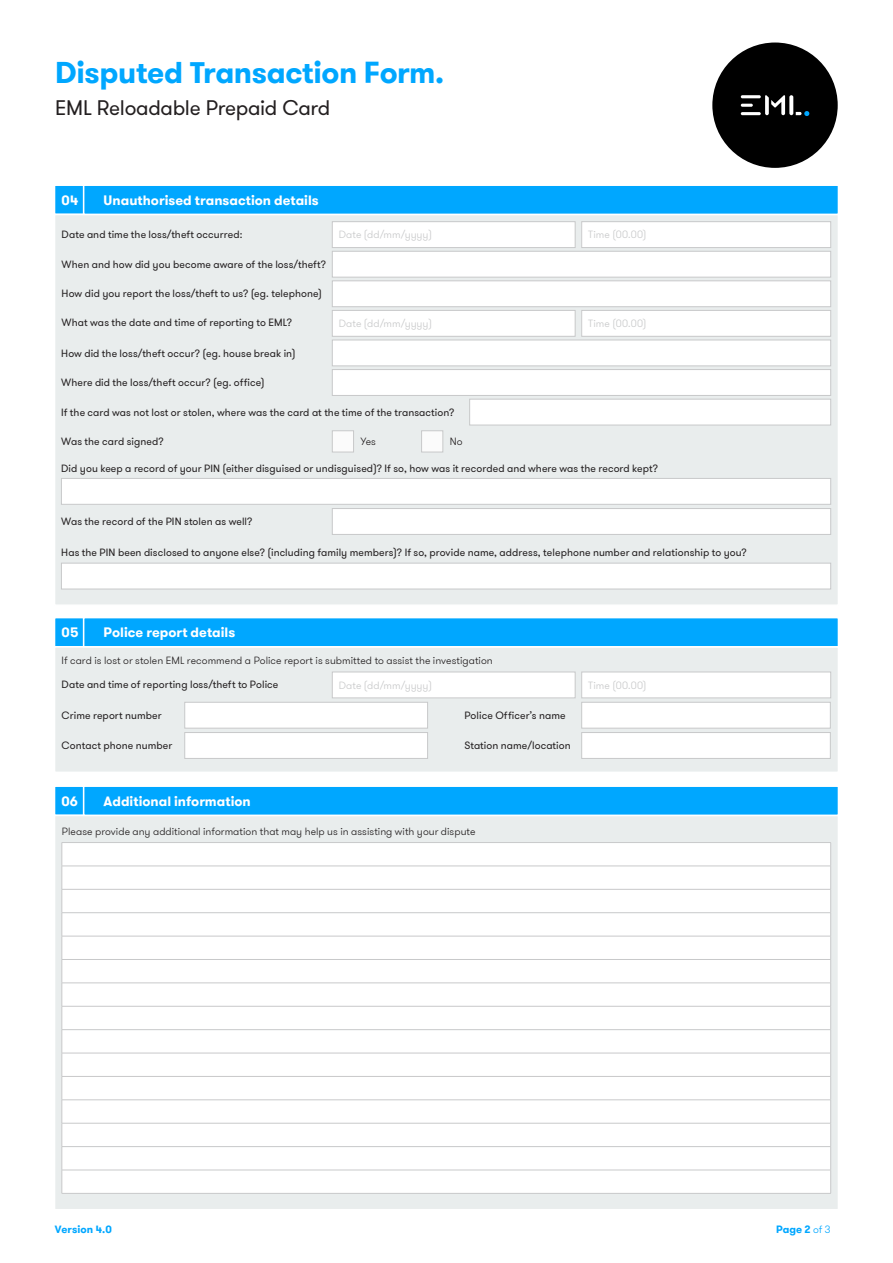
<style>
.page{position:relative;width:893px;height:1263px;background:#fff}
.page>*{position:absolute;margin:0;border:0;box-sizing:border-box;transform-origin:0 0}
.Header_1{font:700 30px "GT Walsheim Pro";letter-spacing:-.015em;color:#00a7ff}
.Header_3{font:21px "GT Walsheim Pro";letter-spacing:-.015em;color:#231f20}
._1_Field_Header{font:700 13.5px "GT Walsheim Pro";color:#fff}
.Header_3-2{font:10.5px "GT Walsheim Pro";letter-spacing:.01em;color:#231f20}
.body_copy_LIGHT{font:300 10.5px "GT Walsheim Pro";letter-spacing:.005em;color:#c8c9ca}
.Header_3-3{font:300 10.5px "GT Walsheim Pro";letter-spacing:.005em;color:#231f20}
.body_copy_LIGHT-2{font:300 10.5px "GT Walsheim Pro";letter-spacing:.005em;color:#231f20}
.Header_3-4{font:700 10.5px "GT Walsheim Pro";letter-spacing:.01em;color:#00a7ff}
.body_copy_MEDIUM{font:300 10.5px "GT Walsheim Pro";color:#231f20}
.s1{font-weight:300}
</style>
<div class="page">
<div style="left:712px;top:43px;width:126px;height:125px;background:#000;border-radius:50%"></div>
<hr style="left:741px;top:112px;width:20px;height:3px;background:#fff;border-radius:2px">
<hr style="left:741px;top:95px;width:20px;height:3px;background:#fff;border-radius:2px">
<svg style="left:741px;top:104px;width:12px;height:3px"></svg>
<svg style="left:789px;top:95px;width:4px;height:20px"></svg>
<svg style="left:796px;top:111px;width:13px;height:5px"></svg>
<svg style="left:765px;top:95px;width:20px;height:20px"></svg>
<div style="left:55px;top:216px;width:783px;height:389px;background:#e9eded"></div>
<svg style="left:55px;top:186px;width:783px;height:30px;background:#14adfe"></svg>
<div style="left:332px;top:251px;width:499px;height:26px;background:#fff;border:1px solid #c8c9ca"></div>
<div style="left:332px;top:340px;width:499px;height:26px;background:#fff;border:1px solid #c8c9ca"></div>
<div style="left:332px;top:281px;width:499px;height:26px;background:#fff;border:1px solid #c8c9ca"></div>
<div style="left:332px;top:369px;width:499px;height:27px;background:#fff;border:1px solid #c8c9ca"></div>
<div style="left:332px;top:508px;width:499px;height:27px;background:#fff;border:1px solid #c8c9ca"></div>
<div style="left:469px;top:399px;width:362px;height:26px;background:#fff;border:1px solid #c8c9ca"></div>
<div style="left:61px;top:478px;width:770px;height:26px;background:#fff;border:1px solid #c8c9ca"></div>
<div style="left:61px;top:563px;width:770px;height:26px;background:#fff;border:1px solid #c8c9ca"></div>
<div style="left:332px;top:222px;width:243px;height:26px;background:#fff"></div>
<div style="left:332px;top:221px;width:243px;height:27px;border:1px solid #c8c9ca"></div>
<div style="left:582px;top:222px;width:249px;height:26px;background:#fff"></div>
<div style="left:581px;top:221px;width:250px;height:27px;border:1px solid #c8c9ca"></div>
<div style="left:332px;top:310px;width:243px;height:26px;background:#fff"></div>
<div style="left:332px;top:310px;width:243px;height:26px;border:1px solid #c8c9ca"></div>
<div style="left:582px;top:310px;width:249px;height:26px;background:#fff"></div>
<div style="left:581px;top:310px;width:250px;height:26px;border:1px solid #c8c9ca"></div>
<svg style="left:332px;top:430px;width:22px;height:22px"></svg>
<svg style="left:421px;top:430px;width:22px;height:22px"></svg>
<div style="left:55px;top:648px;width:783px;height:124px;background:#e9eded"></div>
<div style="left:55px;top:618px;width:783px;height:28px;background:#00a7ff"></div>
<div style="left:332px;top:672px;width:243px;height:26px;background:#fff"></div>
<div style="left:332px;top:672px;width:243px;height:26px;border:1px solid #c8c9ca"></div>
<div style="left:582px;top:672px;width:249px;height:26px;background:#fff"></div>
<div style="left:581px;top:672px;width:250px;height:26px;border:1px solid #c8c9ca"></div>
<div style="left:185px;top:702px;width:243px;height:26px;background:#fff;border:1px solid #c8c9ca"></div>
<div style="left:185px;top:732px;width:243px;height:27px;background:#fff;border:1px solid #c8c9ca"></div>
<div style="left:581px;top:702px;width:249px;height:26px;background:#fff;border:1px solid #c8c9ca"></div>
<div style="left:581px;top:732px;width:249px;height:27px;background:#fff;border:1px solid #c8c9ca"></div>
<div style="left:55px;top:817px;width:783px;height:392px;background:#e9eded"></div>
<svg style="left:55px;top:786px;width:783px;height:31px;background:#1bb0fe"></svg>
<svg style="left:63px;top:843px;width:767px;height:350px"></svg>
<hr style="left:62px;top:842px;width:769px;height:1px;background:#c8c9ca">
<hr style="left:62px;top:866px;width:769px;height:1px;background:#c8c9ca">
<hr style="left:62px;top:889px;width:769px;height:1px;background:#c8c9ca">
<hr style="left:62px;top:912px;width:769px;height:1px;background:#c8c9ca">
<hr style="left:62px;top:936px;width:769px;height:1px;background:#c8c9ca">
<hr style="left:62px;top:959px;width:769px;height:1px;background:#c8c9ca">
<hr style="left:62px;top:983px;width:769px;height:1px;background:#c8c9ca">
<hr style="left:62px;top:1006px;width:769px;height:1px;background:#c8c9ca">
<hr style="left:62px;top:1029px;width:769px;height:1px;background:#c8c9ca">
<hr style="left:62px;top:1053px;width:769px;height:1px;background:#c8c9ca">
<hr style="left:62px;top:1076px;width:769px;height:1px;background:#c8c9ca">
<hr style="left:62px;top:1099px;width:769px;height:1px;background:#c8c9ca">
<hr style="left:62px;top:1123px;width:769px;height:1px;background:#c8c9ca">
<hr style="left:62px;top:1146px;width:769px;height:1px;background:#c8c9ca">
<hr style="left:62px;top:1170px;width:769px;height:1px;background:#c8c9ca">
<svg style="left:62px;top:843px;width:1px;height:350px"></svg>
<svg style="left:830px;top:843px;width:1px;height:350px"></svg>
<hr style="left:62px;top:1193px;width:769px;height:1px;background:#c8c9ca">
<p class="Header_1" style="left:55px;top:53px;width:390px">Disputed Transaction Form.</p>
<p class="Header_3" style="left:55px;top:95px;width:277px">EML Reloadable Prepaid Card</p>
<p class="_1_Field_Header" style="left:62px;top:191px;width:18px">04</p>
<p class="_1_Field_Header" style="left:104px;top:191px;width:217px">Unauthorised transaction details</p>
<p class="Header_3-2" style="left:62px;top:228px;width:182px">Date and time the loss/theft occurred:</p>
<p class="body_copy_LIGHT" style="left:339px;top:228px;width:95px">Date (dd/mm/yyyy)</p>
<p class="body_copy_LIGHT" style="left:588px;top:228px;width:60px">Time (00.00)</p>
<p class="Header_3-2" style="left:62px;top:258px;width:266px">When and how did you become aware of the loss/theft?</p>
<p class="Header_3-2" style="left:62px;top:287px;width:262px">How did you report the loss/theft to us? (eg. telephone)</p>
<p class="Header_3-2" style="left:62px;top:316px;width:232px">What was the date and time of reporting to EML?</p>
<p class="Header_3-2" style="left:61px;top:347px;width:236px">How did the loss/theft occur? (eg. house break in)</p>
<p class="Header_3-2" style="left:61px;top:376px;width:205px">Where did the loss/theft occur? (eg. office)</p>
<p class="body_copy_LIGHT" style="left:339px;top:317px;width:95px">Date (dd/mm/yyyy)</p>
<p class="body_copy_LIGHT" style="left:588px;top:317px;width:60px">Time (00.00)</p>
<p class="Header_3-2" style="left:61px;top:405px;width:395px">If the card was not lost or stolen, where was the card at the time of the transaction?</p>
<p class="Header_3-2" style="left:61px;top:435px;width:104px">Was the card signed?</p>
<p class="body_copy_MEDIUM" style="left:360px;top:435px;width:17px">Yes</p>
<p class="body_copy_MEDIUM" style="left:450px;top:435px;width:14px">No</p>
<p class="Header_3-2" style="left:61px;top:461px;width:598px">Did you keep a record of your PIN (either disguised or undisguised)? If so, how was it recorded and where was the record kept?</p>
<p class="Header_3-2" style="left:61px;top:515px;width:193px">Was the record of the PIN stolen as well?</p>
<p class="Header_3-2" style="left:61px;top:546px;width:687px">Has the PIN been disclosed to anyone else? (including family members)? If so, provide name, address, telephone number and relationship to you?</p>
<p class="_1_Field_Header" style="left:62px;top:624px;width:19px">05</p>
<p class="_1_Field_Header" style="left:104px;top:624px;width:133px">Police report details</p>
<p class="Header_3-2" style="left:62px;top:678px;width:218px">Date and time of reporting loss/theft to Police</p>
<p class="Header_3-3" style="left:62px;top:653px;width:433px">If card is lost or stolen EML recommend a Police report is submitted to assist the investigation</p>
<p class="body_copy_LIGHT" style="left:339px;top:678px;width:95px">Date (dd/mm/yyyy)</p>
<p class="body_copy_LIGHT" style="left:588px;top:678px;width:60px">Time (00.00)</p>
<p class="Header_3-2" style="left:62px;top:708px;width:102px">Crime report number</p>
<p class="Header_3-2" style="left:62px;top:739px;width:112px">Contact phone number</p>
<p class="Header_3-2" style="left:464px;top:708px;width:103px">Police Officer’s name</p>
<p class="Header_3-2" style="left:464px;top:739px;width:108px">Station name/location</p>
<p class="_1_Field_Header" style="left:62px;top:792px;width:18px">06</p>
<p class="_1_Field_Header" style="left:104px;top:792px;width:149px">Additional information</p>
<p class="body_copy_LIGHT-2" style="left:62px;top:825px;width:415px">Please provide any additional information that may help us in assisting with your dispute</p>
<p class="Header_3-4" style="left:55px;top:1222px;width:58px">Version 4.0</p>
<p class="Header_3-4" style="left:776px;top:1222px;width:56px">Page 2 <span class="s1">of 3</span></p>
</div>
